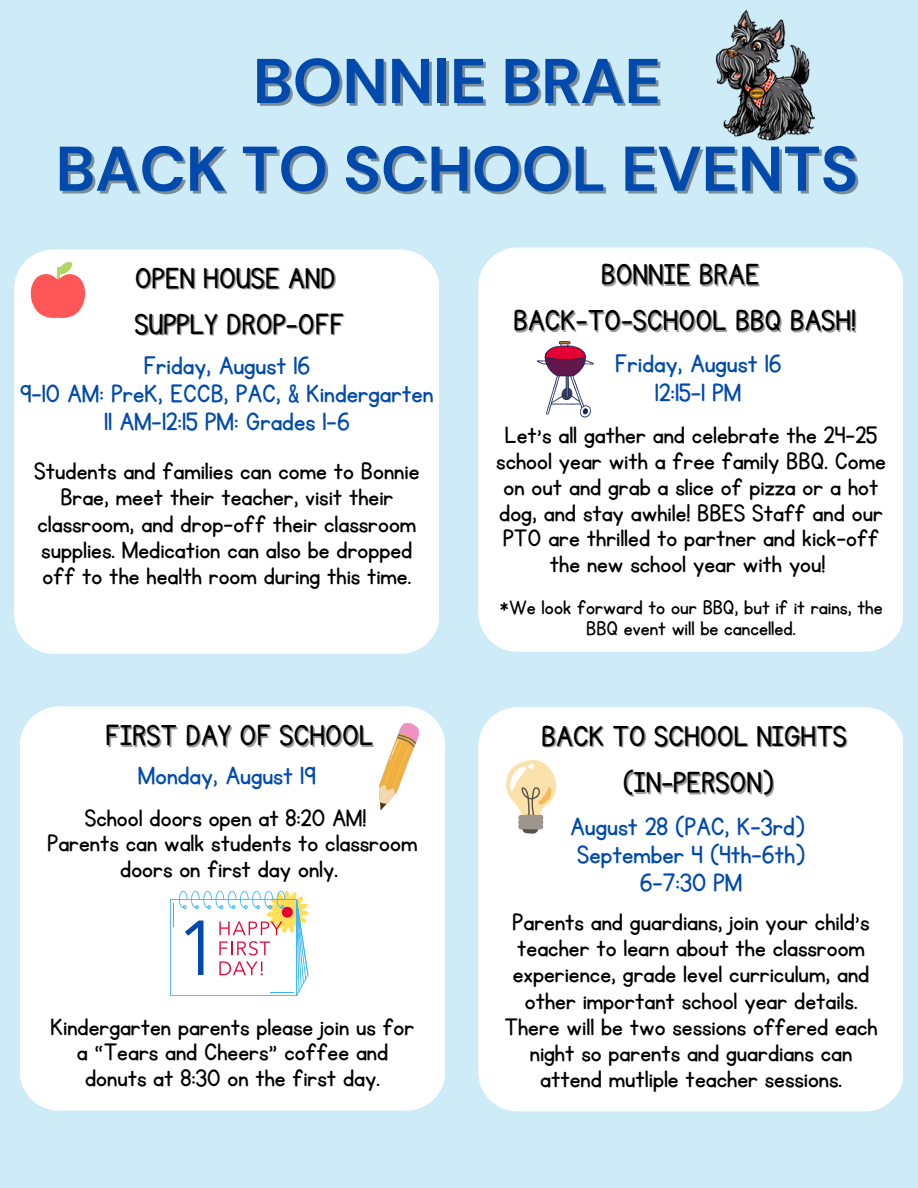
<style>
.page{position:relative;width:918px;height:1188px;background:#cdecf8}
.page>*{position:absolute;margin:0;border:0;box-sizing:border-box;transform-origin:0 0}
.t1{font:700 63px/87.8px "DM Sans";color:#004aad;text-align:center}
.t2{font:33.6px "KG Primary Penmanship";color:#000}
.t3{font:29.25px/28.2px "KG Primary Penmanship";color:#004aad;text-align:center}
.t4{font:27.75px/26.2px "KG Primary Penmanship";color:#000;text-align:center}
.t5{font:23.1px/21.3px "KG Primary Penmanship";color:#000;text-align:center}
</style>
<div class="page">
<div style="left:14px;top:250px;width:425px;height:404px;background:#fff"></div>
<div style="left:478px;top:707px;width:425px;height:404px;background:#fff"></div>
<svg style="left:28px;top:260px;width:59px;height:59px;background:#fb9d98"></svg>
<div style="left:20px;top:706px;width:425px;height:405px;background:#fff"></div>
<div style="left:478px;top:247px;width:425px;height:405px;background:#fff"></div>
<svg style="left:537px;top:341px;width:57px;height:77px;background:#ceb2c3"></svg>
<img style="left:380px;top:724px;width:39px;height:85px">
<svg style="left:506px;top:759px;width:51px;height:75px;background:#ecdec2"></svg>
<svg style="left:170px;top:891px;width:138px;height:105px;background:#e5eaed"></svg>
<img style="left:715px;top:9px;width:100px;height:132px">
<h3 class="t1" style="left:56px;top:38px;width:804px">BONNIE BRAE<br>BACK TO SCHOOL EVENTS</h3>
<h2 class="t2" style="left:135px;top:262px;width:202px">OPEN HOUSE AND</h2>
<h3 class="t2" style="left:135px;top:308px;width:211px">SUPPLY DROP-OFF</h3>
<h2 class="t3" style="left:20px;top:352px;width:415px">Friday, August 16<br>9-10 AM: PreK, ECCB, PAC, &amp; Kindergarten<br>11 AM-12:15 PM: Grades 1-6</h2>
<p class="t4" style="left:34px;top:459px;width:387px">Students and families can come to Bonnie Brae, meet their teacher, visit their classroom, and drop-off their classroom supplies. Medication can also be dropped off to the health room during this time.</p>
<h1 class="t2" style="left:105px;top:719px;width:270px">FIRST DAY OF SCHOOL</h1>
<p class="t3" style="left:138px;top:762px;width:179px">Monday, August 19</p>
<p class="t4" style="left:48px;top:806px;width:371px;line-height:25.8px">School doors open at 8:20 AM!<br>Parents can walk students to classroom doors on first day only.</p>
<p class="t4" style="left:51px;top:1014px;width:365px;line-height:25.8px">Kindergarten parents please join us for a “Tears and Cheers” coffee and donuts at 8:30 on the first day.</p>
<h3 class="t2" style="left:601px;top:258px;width:160px">BONNIE BRAE</h3>
<p class="t2" style="left:513px;top:304px;width:344px">BACK-TO-SCHOOL BBQ BASH!</p>
<h2 class="t3" style="left:615px;top:351px;width:168px">Friday, August 16<br>12:15-1 PM</h2>
<h2 class="t4" style="left:496px;top:423px;width:391px;line-height:25.8px">Let's all gather and celebrate the 24-25 school year with a free family BBQ. Come on out and grab a slice of pizza or a hot dog, and stay awhile! BBES Staff and our PTO are thrilled to partner and kick-off the new school year with you!</h2>
<p class="t5" style="left:499px;top:597px;width:385px">*We look forward to our BBQ, but if it rains, the<br>BBQ event will be cancelled.</p>
<h3 class="t2" style="left:541px;top:720px;width:307px">BACK TO SCHOOL NIGHTS</h3>
<p class="t2" style="left:623px;top:766px;width:152px">(IN-PERSON)</p>
<h3 class="t3" style="left:570px;top:813px;width:236px">August 28 (PAC, K-3rd)<br>September 4 (4th-6th)<br>6-7:30 PM</h3>
<h3 class="t4" style="left:505px;top:909px;width:375px">Parents and guardians, join your child's teacher to learn about the classroom experience, grade level curriculum, and other important school year details.<br>There will be two sessions offered each night so parents and guardians can attend mutliple teacher sessions.</h3>
</div>
